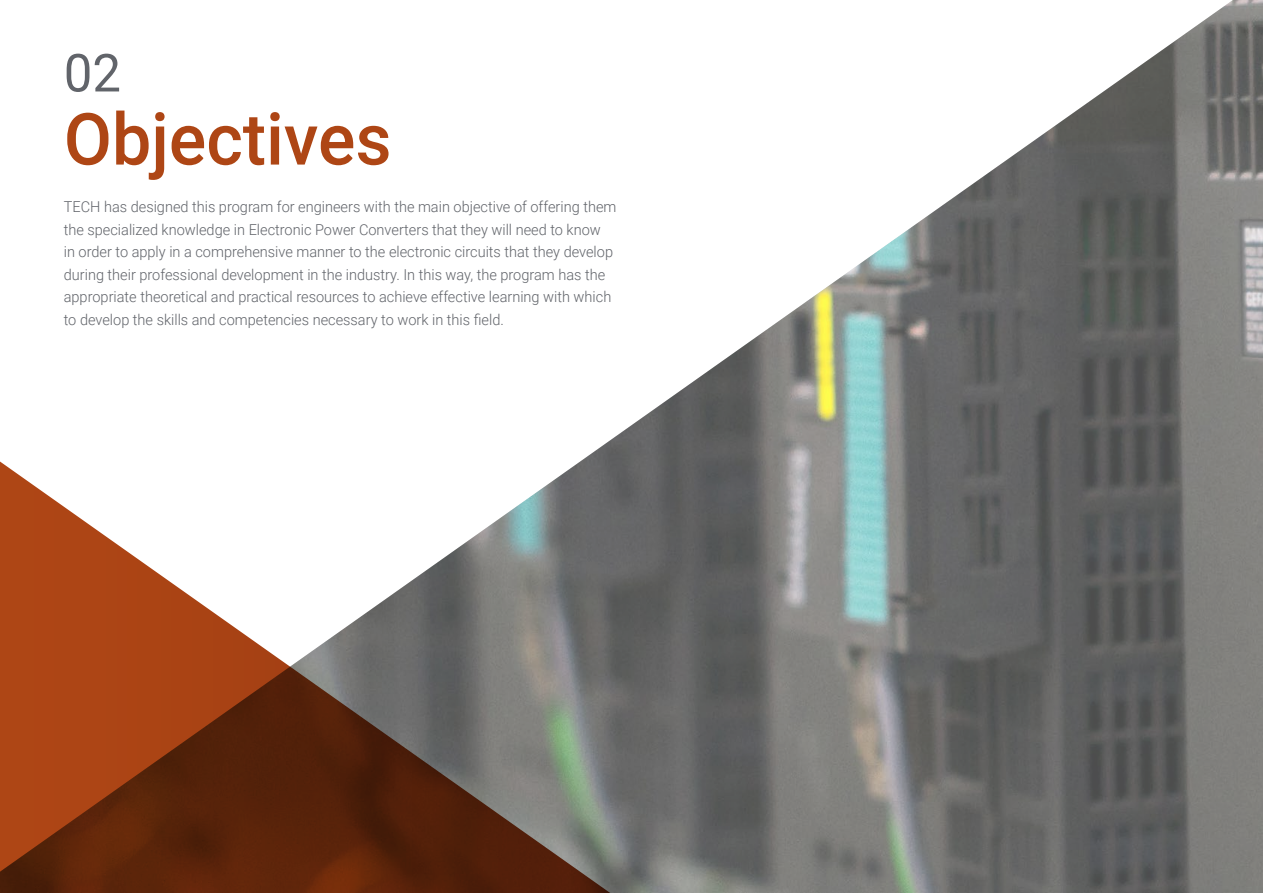
<style>
.page{position:relative;width:1263px;height:893px;background:#fff}
.page>*{position:absolute;margin:0;border:0;box-sizing:border-box;transform-origin:0 0}
.t1{font:500 72px "Roboto";color:#ae4615}
.t2{font:52.5px "Roboto";color:#61646a}
.t3{font:300 15px/22.5px "Roboto";color:#61646a}
</style>
<div class="page">
<img style="left:602px;top:0;width:661px;height:893px">
<svg style="left:0;top:446px;width:640px;height:447px"></svg>
<h2 class="t2" style="left:64px;top:36px;width:59px">02</h2>
<h1 class="t1" style="left:64px;top:89px;width:329px">Objectives</h1>
<p class="t3" style="left:64px;top:195px;width:554px">TECH has designed this program for engineers with the main objective of offering them the specialized knowledge in Electronic Power Converters that they will need to know<br>in order to apply in a comprehensive manner to the electronic circuits that they develop during their professional development in the industry. In this way, the program has the appropriate theoretical and practical resources to achieve effective learning with which to develop the skills and competencies necessary to work in this field.</p>
</div>
